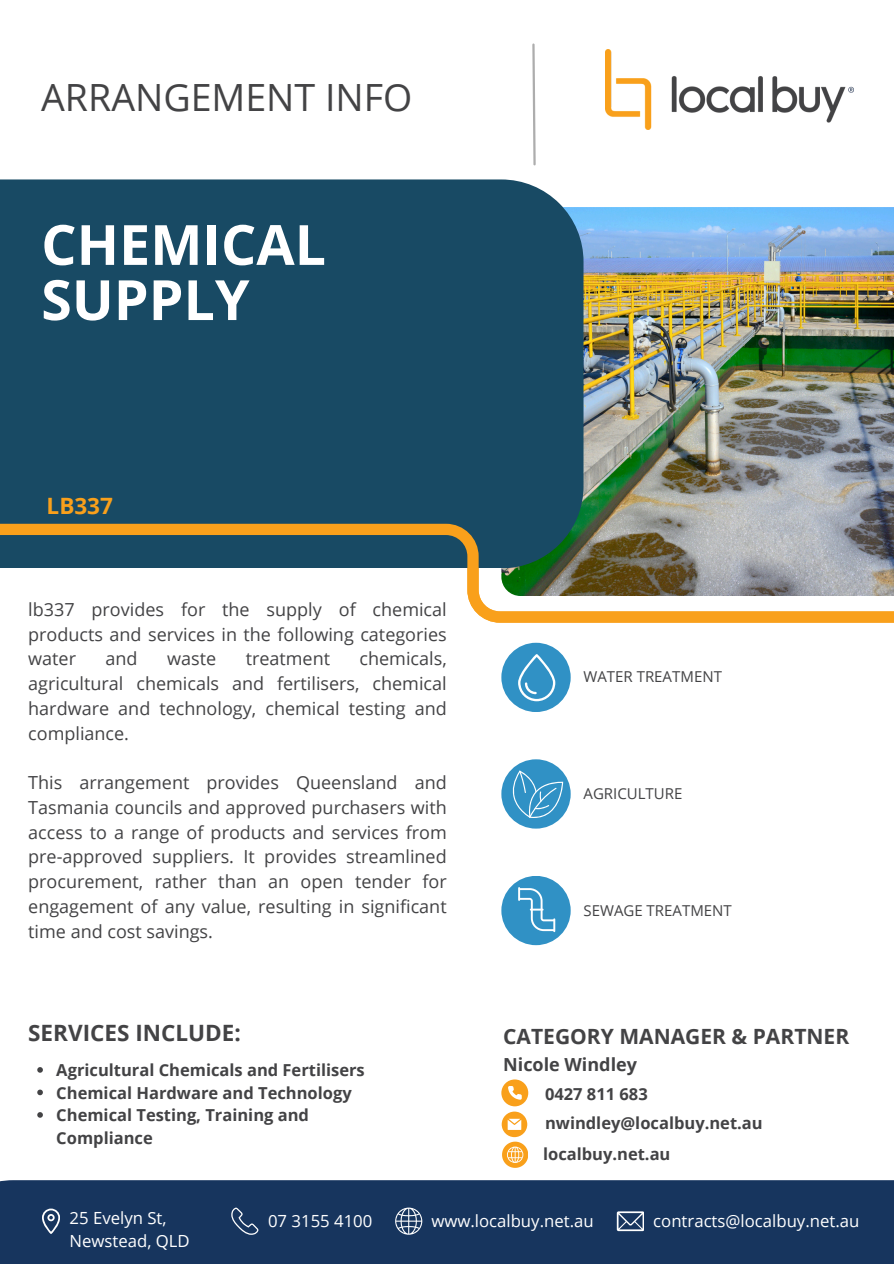
<style>
.page{position:relative;width:894px;height:1264px;background:#fff}
.page>*{position:absolute;margin:0;border:0;box-sizing:border-box;transform-origin:0 0}
.t1{font:700 55.5px/55.2px "Open Sans";color:#fff}
.t2{font:37.5px "Open Sans";color:#434345}
.t3{font:700 22.5px "Open Sans";color:#434345}
.t4{font:700 22.5px "Open Sans";color:#f9a01b}
.t5{font:700 21px "Open Sans";color:#434345}
.t6{font:18px/24.8px "Open Sans";color:#434345;text-align:justify}
.t7{font:700 18px "Open Sans";color:#434345}
.t8{font:16.8px "Open Sans";color:#fff}
.t9{font:16.65px/22.6px "Open Sans";color:#fff}
.t10{font:700 16.5px/22.5px "Open Sans";color:#434345}
.t11{font:15px "Open Sans";color:#434345}
</style>
<div class="page">
<img style="left:605px;top:49px;width:248px;height:80px">
<div style="left:501px;top:759px;width:69px;height:69px;background:#3091c5;border-radius:50%"></div>
<div style="left:501px;top:642px;width:69px;height:70px;background:#3091c5;border-radius:50%"></div>
<div style="left:501px;top:875px;width:69px;height:70px;background:#3091c5;border-radius:50%"></div>
<div style="left:0;top:1180px;width:893px;height:83px;background:#17355e"></div>
<svg style="left:42px;top:1208px;width:18px;height:25px"></svg>
<svg style="left:231px;top:1207px;width:27px;height:27px"></svg>
<svg style="left:616px;top:1211px;width:27px;height:20px"></svg>
<svg style="left:395px;top:1207px;width:27px;height:27px"></svg>
<svg style="left:532px;top:43px;width:4px;height:123px"></svg>
<img style="left:583px;top:207px;width:310px;height:311px">
<div style="left:0;top:179px;width:583px;height:339px;background:#184a64"></div>
<svg style="left:0;top:518px;width:893px;height:105px"></svg>
<svg style="left:37px;top:1067px;width:6px;height:5px"></svg>
<svg style="left:37px;top:1089px;width:6px;height:6px"></svg>
<svg style="left:37px;top:1112px;width:6px;height:5px"></svg>
<svg style="left:518px;top:654px;width:37px;height:47px"></svg>
<svg style="left:512px;top:770px;width:51px;height:47px"></svg>
<svg style="left:518px;top:887px;width:37px;height:45px"></svg>
<svg style="left:501px;top:1079px;width:27px;height:88px"></svg>
<p class="t2" style="left:41px;top:71px;width:372px">ARRANGEMENT INFO</p>
<h3 class="t1" style="left:41px;top:216px;width:286px">CHEMICAL<br>SUPPLY</h3>
<p class="t4" style="left:47px;top:489px;width:68px">LB337</p>
<h5 class="t6" style="left:28px;top:596px;width:420px">lb337 provides for the supply of chemical products and services in the following categories water</h5>
<h5 class="t6" style="left:28px;top:646px;width:420px;text-indent:331px">chemicals, agricultural chemicals and fertilisers, chemical hardware and technology, chemical testing and compliance.</h5>
<p class="t6" style="left:28px;top:769px;width:420px">This arrangement provides Queensland and Tasmania councils and approved purchasers with access to a range of products and services from pre-approved suppliers. It provides streamlined procurement, rather than an open tender for engagement of any value, resulting in significant time and cost savings.</p>
<h5 class="t6" style="left:105px;top:646px;width:34px">and</h5>
<h5 class="t6" style="left:167px;top:646px;width:51px">waste</h5>
<h5 class="t6" style="left:245px;top:646px;width:86px">treatment</h5>
<p class="t3" style="left:28px;top:1016px;width:214px">SERVICES INCLUDE:</p>
<p class="t10" style="left:56px;top:1058px;width:310px">Agricultural Chemicals and Fertilisers</p>
<p class="t10" style="left:56px;top:1080px;width:297px">Chemical Hardware and Technology</p>
<p class="t10" style="left:56px;top:1103px;width:254px">Chemical Testing, Training and<br>Compliance</p>
<h3 class="t11" style="left:583px;top:666px;width:140px">WATER TREATMENT</h3>
<p class="t11" style="left:583px;top:783px;width:100px">AGRICULTURE</p>
<h5 class="t11" style="left:583px;top:899px;width:150px">SEWAGE TREATMENT</h5>
<p class="t5" style="left:503px;top:1021px;width:347px">CATEGORY MANAGER &amp; PARTNER</p>
<h4 class="t7" style="left:503px;top:1051px;width:135px">Nicole Windley</h4>
<h4 class="t10" style="left:545px;top:1078px;width:219px;line-height:29.2px">0427 811 683 nwindley@localbuy.net.au</h4>
<p class="t10" style="left:543px;top:1142px;width:129px">localbuy.net.au</p>
<p class="t9" style="left:70px;top:1206px;width:122px">25 Evelyn St,<br>Newstead, QLD</p>
<h3 class="t9" style="left:268px;top:1209px;width:106px">07 3155 4100</h3>
<p class="t9" style="left:431px;top:1209px;width:164px">www.localbuy.net.au</p>
<p class="t8" style="left:653px;top:1208px;width:207px">contracts@localbuy.net.au</p>
</div>
